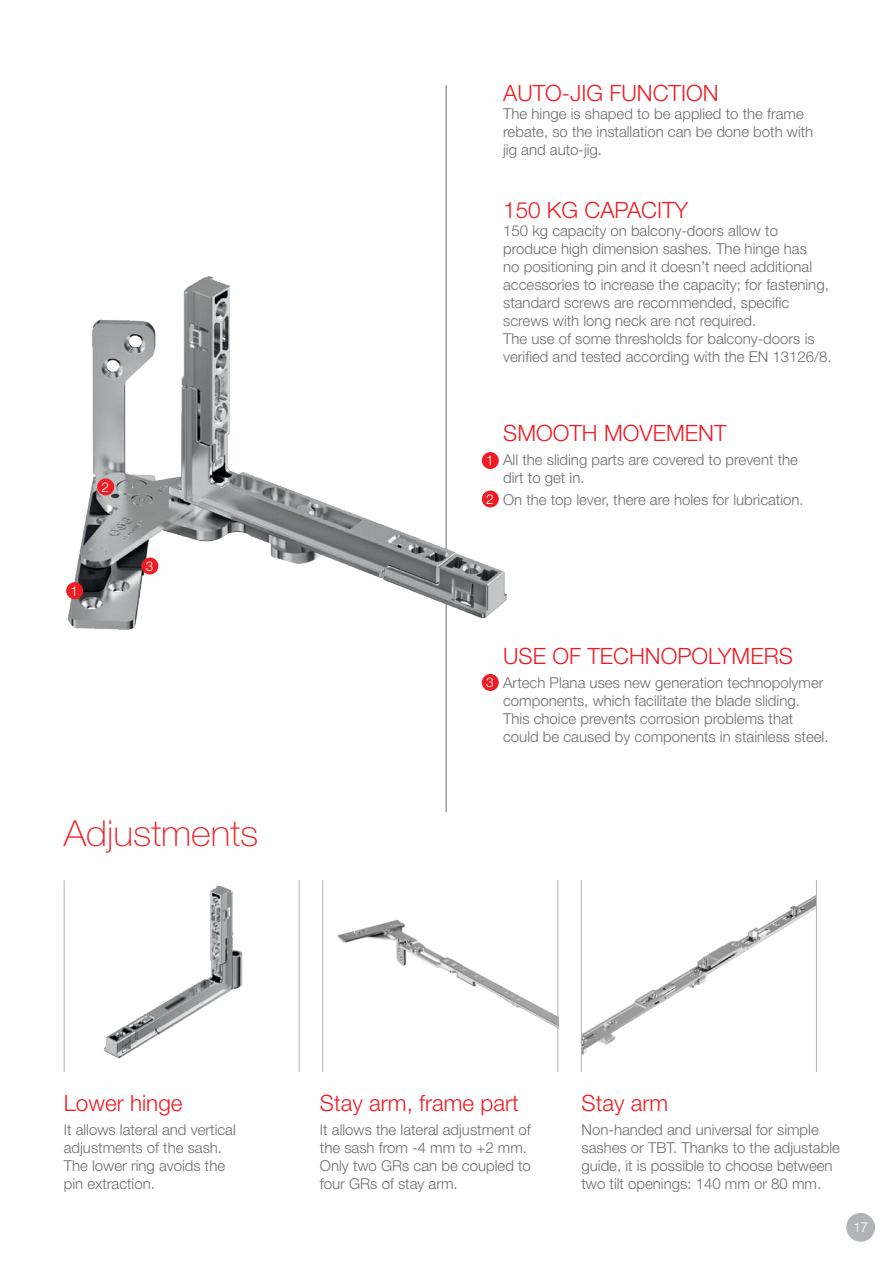
<style>
.page{position:relative;width:893px;height:1263px;background:#fff}
.page>*{position:absolute;margin:0;border:0;box-sizing:border-box;transform-origin:0 0}
.t1{font:100 36px "Helvetica Neue LT Pro";color:#ee1d23;scale:1.05 1}
.t2{font:300 22.5px "Helvetica Neue LT Pro";color:#ee1d23}
.t3{font:300 15px/18px "Helvetica Neue LT Pro";color:#6c6d70}
.t4{font:300 13.5px "Helvetica Neue LT Pro";color:#fff}
.t5{font:300 13.5px "Helvetica";color:#fff}
</style>
<div class="page">
<div style="left:846px;top:1213px;width:29px;height:29px;background:#b2b3b7;border-radius:50%"></div>
<hr style="left:446px;top:85px;width:1px;height:464px;background:#6c6d70">
<img style="left:66px;top:265px;width:441px;height:382px">
<hr style="left:446px;top:604px;width:1px;height:208px;background:#6c6d70">
<img style="left:104px;top:880px;width:195px;height:192px">
<img style="left:338px;top:919px;width:219px;height:109px">
<img style="left:582px;top:895px;width:234px;height:160px">
<hr style="left:581px;top:880px;width:1px;height:192px;background:#b2b3b7">
<hr style="left:816px;top:880px;width:1px;height:192px;background:#b2b3b7">
<hr style="left:322px;top:880px;width:1px;height:192px;background:#b2b3b7">
<hr style="left:557px;top:880px;width:1px;height:192px;background:#b2b3b7">
<hr style="left:64px;top:880px;width:1px;height:192px;background:#b2b3b7">
<hr style="left:299px;top:880px;width:1px;height:192px;background:#b2b3b7">
<div style="left:66px;top:582px;width:17px;height:17px;background:#ee1d23;border-radius:50%"></div>
<div style="left:141px;top:557px;width:17px;height:17px;background:#ee1d23;border-radius:50%"></div>
<div style="left:97px;top:478px;width:17px;height:17px;background:#ee1d23;border-radius:50%"></div>
<div style="left:482px;top:452px;width:17px;height:17px;background:#ee1d23;border-radius:50%"></div>
<div style="left:482px;top:490px;width:17px;height:17px;background:#ee1d23;border-radius:50%"></div>
<div style="left:482px;top:674px;width:17px;height:17px;background:#ee1d23;border-radius:50%"></div>
<p class="t4" style="left:102px;top:479px;width:9px">2</p>
<p class="t4" style="left:71px;top:582px;width:9px">1</p>
<p class="t4" style="left:146px;top:558px;width:9px">3</p>
<h1 class="t1" style="left:64px;top:813px;width:187px">Adjustments</h1>
<h2 class="t2" style="left:503px;top:79px;width:217px">AUTO-JIG FUNCTION</h2>
<p class="t3" style="left:503px;top:104px;width:312px">The hinge is shaped to be applied to the frame rebate, so the installation can be done both with jig and auto-jig.</p>
<h2 class="t2" style="left:503px;top:197px;width:187px">150 KG CAPACITY</h2>
<p class="t3" style="left:503px;top:222px;width:330px">150 kg capacity on balcony-doors allow to produce high dimension sashes. The hinge has<br>no positioning pin and it doesn’t need additional accessories to increase the capacity; for fastening, standard screws are recommended, specific screws with long neck are not required.<br>The use of some thresholds for balcony-doors is verified and tested according with the EN 13126/8.</p>
<p class="t4" style="left:486px;top:452px;width:9px">1</p>
<p class="t4" style="left:486px;top:491px;width:9px">2</p>
<h2 class="t2" style="left:503px;top:419px;width:225px">SMOOTH MOVEMENT</h2>
<p class="t3" style="left:503px;top:450px;width:296px">All the sliding parts are covered to prevent the dirt to get in.</p>
<p class="t3" style="left:503px;top:490px;width:302px">On the top lever, there are holes for lubrication.</p>
<p class="t4" style="left:486px;top:674px;width:9px">3</p>
<h2 class="t2" style="left:503px;top:642px;width:291px">USE OF TECHNOPOLYMERS</h2>
<p class="t3" style="left:503px;top:673px;width:327px">Artech Plana uses new generation technopolymer components, which facilitate the blade sliding.<br>This choice prevents corrosion problems that could be caused by components in stainless steel.</p>
<h2 class="t2" style="left:64px;top:1089px;width:120px">Lower hinge</h2>
<p class="t3" style="left:64px;top:1120px;width:173px">It allows lateral and vertical adjustments of the sash.<br>The lower ring avoids the pin extraction.</p>
<h2 class="t2" style="left:320px;top:1089px;width:200px">Stay arm, frame part</h2>
<p class="t3" style="left:320px;top:1120px;width:212px">It allows the lateral adjustment of the sash from -4 mm to +2 mm.<br>Only two GRs can be coupled to four GRs of stay arm.</p>
<h2 class="t2" style="left:581px;top:1089px;width:88px">Stay arm</h2>
<p class="t3" style="left:581px;top:1120px;width:260px">Non-handed and universal for simple sashes or TBT. Thanks to the adjustable guide, it is possible to choose between two tilt openings: 140 mm or 80 mm.</p>
<p class="t5" style="left:853px;top:1216px;width:17px">17</p>
</div>
